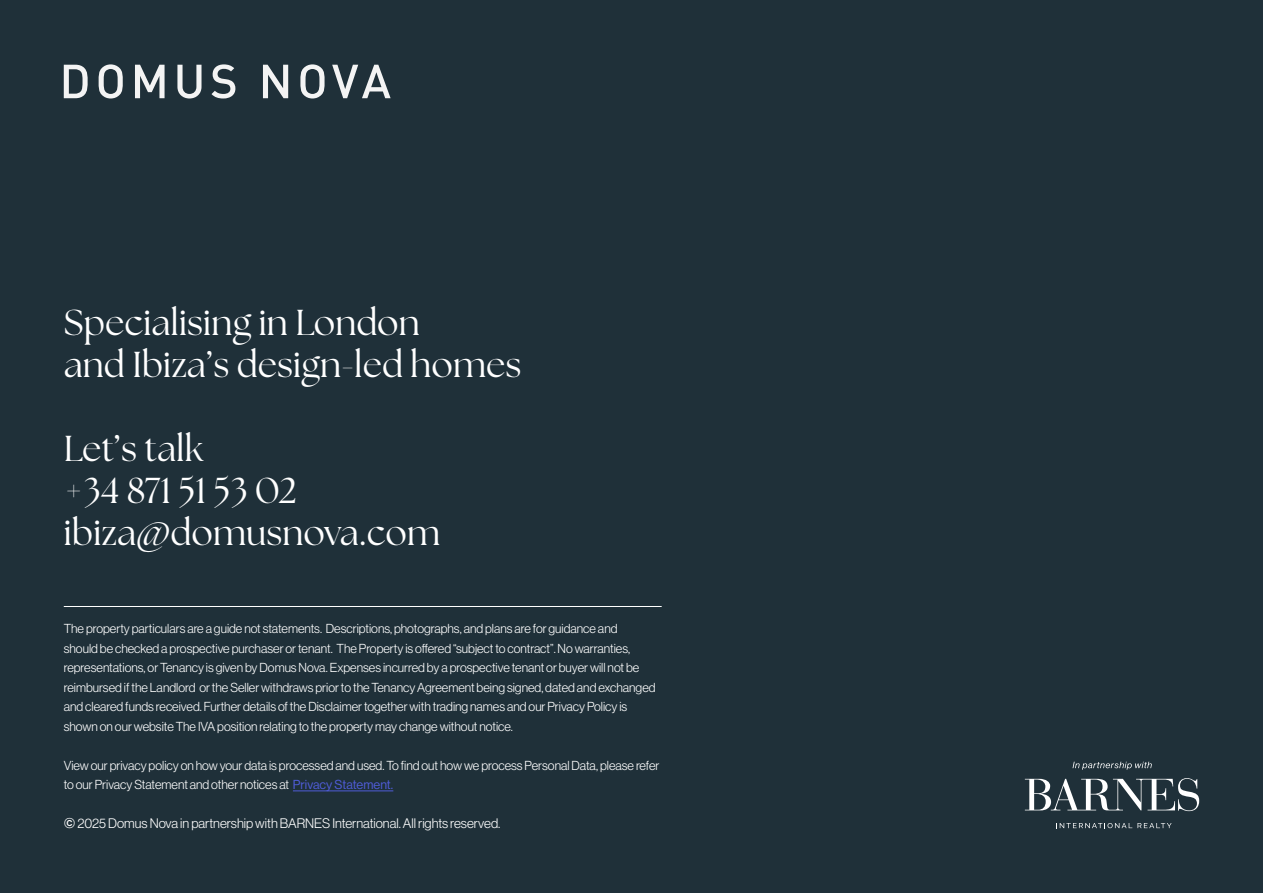
<style>
.page{position:relative;width:1263px;height:893px;background:#1f3039}
.page>*{position:absolute;margin:0;border:0;box-sizing:border-box;transform-origin:0 0}
.t1{font:36px/42px "The Seasons";color:#fff}
.t2{font:13.5px "N Haas Grotesk DS Pro 45 Lt";color:#fff}
.t3{font:12.75px/19.5px "N Haas Grotesk DS Pro 45 Lt";color:#fff}
.s1{font-family:"N Haas Grotesk DS Pro 55 Rg";color:#4f5cd6}
.s2{font-family:"N Haas Grotesk TX Pro 55 Rg"}
</style>
<div class="page">
<hr style="left:293px;top:791px;width:100px;height:1px;background:#4f5cd6">
<hr style="left:64px;top:606px;width:598px;height:1px;background:#fff">
<svg style="left:1025px;top:778px;width:174px;height:33px"></svg>
<svg style="left:1056px;top:823px;width:115px;height:5px"></svg>
<svg style="left:1072px;top:762px;width:80px;height:8px"></svg>
<svg style="left:64px;top:64px;width:327px;height:35px"></svg>
<h1 class="t1" style="left:64px;top:301px;width:459px">Specialising in London<br>and Ibiza’s design-led homes</h1>
<h1 class="t1" style="left:64px;top:427px;width:378px">Let’s talk<br>+34 871 51 53 02 ibiza@domusnova.com</h1>
<p class="t3" style="left:64px;top:619px;width:593px">The property particulars are a guide not statements. Descriptions, photographs, and plans are for guidance and<br>should be checked a prospective purchaser or tenant. The Property is offered “subject to contract”. No warranties, representations, or Tenancy is given by Domus Nova. Expenses incurred by a prospective tenant or buyer will not be reimbursed if the Landlord or the Seller withdraws prior to the Tenancy Agreement being signed, dated and exchanged and cleared funds received. Further details of the Disclaimer together with trading names and our Privacy Policy is shown on our website The IVA position relating to the property may change without notice.</p>
<p class="t3" style="left:64px;top:755px;width:597px">View our privacy policy on how your data is processed and used. To find out how we process Personal Data, please refer to our Privacy Statement and other notices at <span class="s1">Privacy Statement.</span></p>
<p class="t2" style="left:64px;top:816px;width:438px"><span class="s2">©</span> 2025 Domus Nova in partnership with BARNES International. All rights reserved.</p>
</div>
